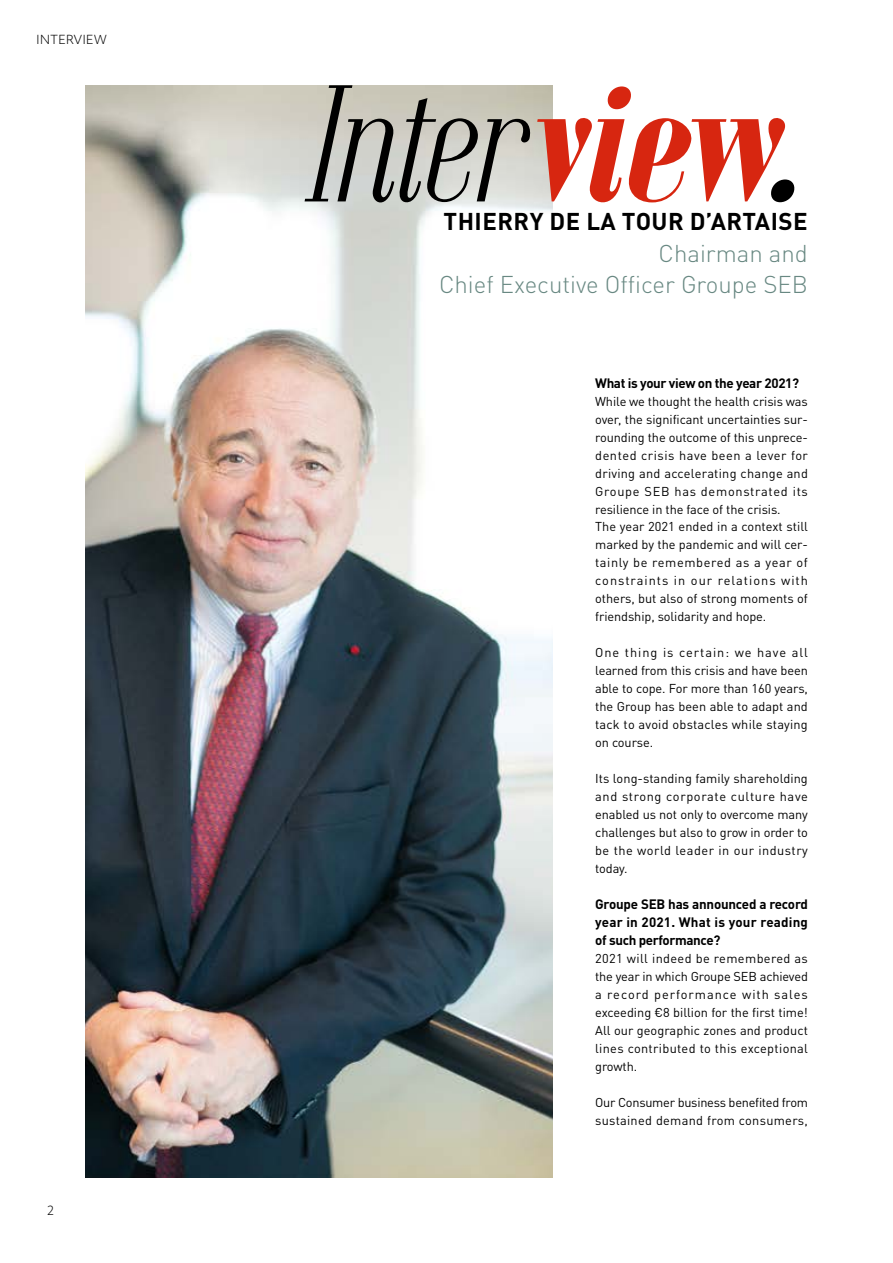
<style>
.page{position:relative;width:893px;height:1263px;background:#fff}
.page>*{position:absolute;margin:0;border:0;box-sizing:border-box;transform-origin:0 0}
.t1{font:italic 300 166.2px "Emberly";letter-spacing:-.01em;color:#000}
.t2{font:300 24px/31.5px "DIN Pro";color:#688882;text-align:right}
.Interview_questions{font:700 13.5px/18px "DIN Pro";letter-spacing:-.015em;color:#000;text-align:justify}
.Interview_chapo{font:700 13.5px "DIN Pro";letter-spacing:-.025em;color:#000}
.Interview_Texte{font:12.75px/18px "DIN Pro";letter-spacing:.005em;color:#000;text-align:justify}
.Interview_Texte-2{font:12.75px/18px "DIN Pro";letter-spacing:-.02em;color:#000}
.t3{font:300 12.3px "Objektiv Mk 1";color:#000}
.texte_courant{font:300 12px "Objektiv Mk 1";letter-spacing:-.005em;color:#000}
.s1{font-weight:900;color:#d72610}
.s2{font-weight:900}
.s3{font-weight:700;color:#000}
</style>
<div class="page">
<img style="left:85px;top:85px;width:468px;height:1093px">
<p class="texte_courant" style="left:36px;top:31px;width:72px">INTERVIEW</p>
<p class="t3" style="left:47px;top:1202px;width:9px">2</p>
<p class="t1" style="left:314px;top:60px;width:497px">Inter<span class="s1">view</span><span class="s2">.</span></p>
<p class="t2" style="left:439px;top:204px;width:370px"><span class="s3">THIERRY DE LA TOUR D’ARTAISE<br></span>Chairman and<br>Chief Executive Officer Groupe SEB</p>
<p class="Interview_chapo" style="left:595px;top:371px;width:205px">What is your view on the year 2021?</p>
<p class="Interview_Texte" style="left:595px;top:391px;width:214px">While we thought the health crisis was over, the significant uncertainties sur&shy;rounding the outcome of this unprece&shy;dented crisis have been a lever for driving and accelerating change and Groupe SEB has demonstrated its resilience in the face of the crisis.</p>
<p class="Interview_Texte" style="left:595px;top:517px;width:214px">The year 2021 ended in a context still marked by the pandemic and will cer&shy;tainly be remembered as a year of constraints in our relations with others, but also of strong moments of friendship, solidarity and hope.</p>
<p class="Interview_Texte" style="left:595px;top:642px;width:214px">One thing is certain: we have all learned from this crisis and have been able to cope. For more than 160 years, the Group has been able to adapt and tack to avoid obstacles while staying on course.</p>
<p class="Interview_Texte" style="left:595px;top:768px;width:214px">Its long-standing family shareholding and strong corporate culture have enabled us not only to overcome many challenges but also to grow in order to be the world leader in our industry today.</p>
<p class="Interview_questions" style="left:595px;top:894px;width:214px">Groupe SEB has announced a record year in 2021. What is your reading of such performance?</p>
<p class="Interview_Texte" style="left:595px;top:948px;width:214px">2021 will indeed be remembered as the year in which Groupe SEB achieved a record performance with sales exceeding €8 billion for the first time!<br>All our geographic zones and product lines contributed to this exceptional growth.</p>
<p class="Interview_Texte-2" style="left:595px;top:1092px;width:214px">Our Consumer business benefited from sustained demand from consumers,</p>
</div>
